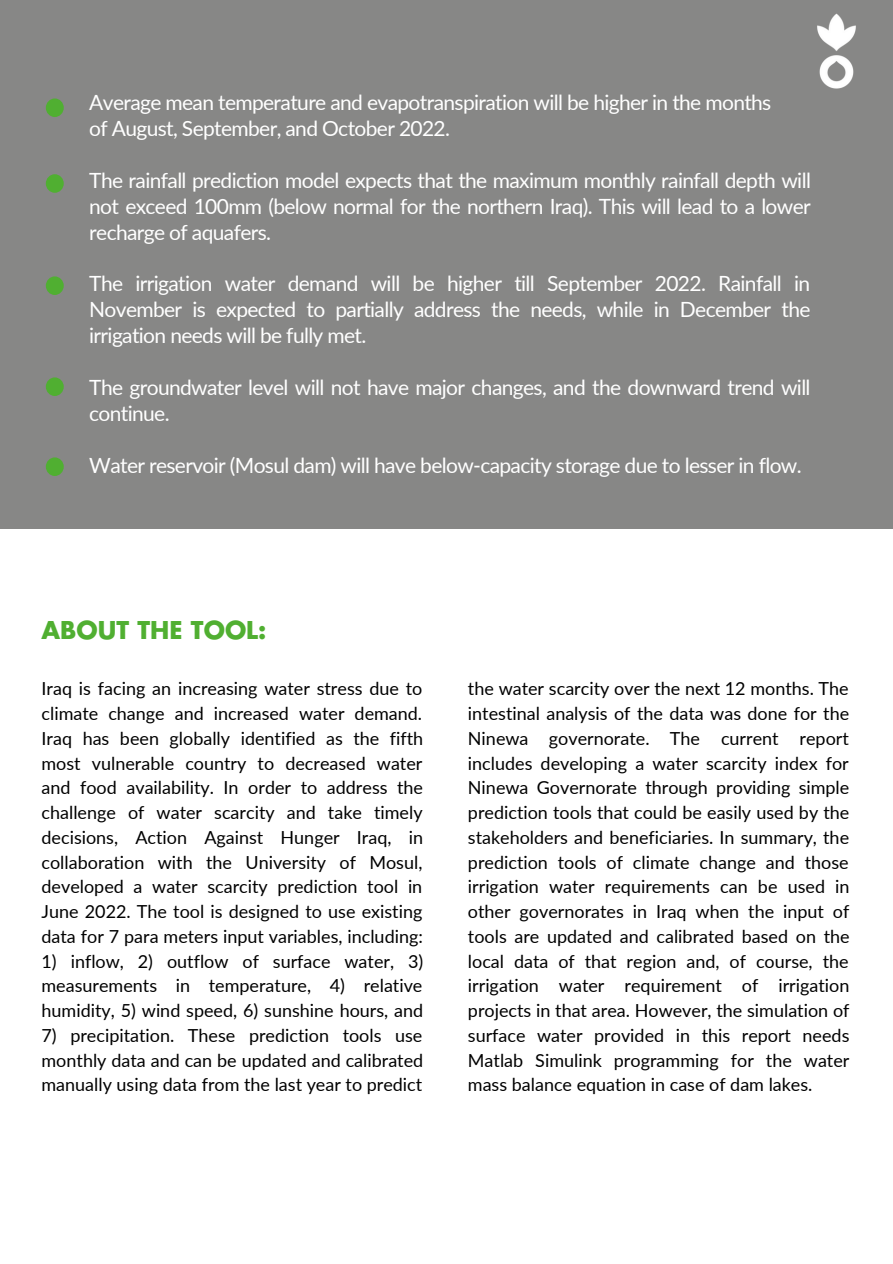
<style>
.page{position:relative;width:893px;height:1264px;background:#fff}
.page>*{position:absolute;margin:0;border:0;box-sizing:border-box;transform-origin:0 0}
.t1{font:700 24px "Futura LT Pro";color:#50af31}
.t2{font:21px/25.8px "Lato";letter-spacing:-.03em;color:#fff}
.t3{font:18px/24.8px "Lato";color:#000;text-align:justify}
</style>
<div class="page">
<div style="left:0;top:0;width:892px;height:528px;background:#878786"></div>
<img style="left:817px;top:13px;width:39px;height:76px">
<svg style="left:46px;top:98px;width:18px;height:19px"></svg>
<svg style="left:46px;top:174px;width:18px;height:19px"></svg>
<svg style="left:46px;top:276px;width:18px;height:19px"></svg>
<svg style="left:46px;top:377px;width:18px;height:19px"></svg>
<svg style="left:46px;top:457px;width:18px;height:19px"></svg>
<p class="t2" style="left:89px;top:89px;width:683px">Average mean temperature and evapotranspiration will be higher in the months of August, September, and October 2022.</p>
<p class="t2" style="left:89px;top:167px;width:723px;text-align:justify">The rainfall prediction model expects that the maximum monthly rainfall depth will not exceed 100mm (below normal for the northern Iraq). This will lead to a lower recharge of aquafers.</p>
<p class="t2" style="left:89px;top:270px;width:722px;text-align:justify">The irrigation water demand will be higher till September 2022. Rainfall in November is expected to partially address the needs, while in December the irrigation needs will be fully met.</p>
<p class="t2" style="left:89px;top:374px;width:722px">The groundwater level will not have major changes, and the downward trend will continue.</p>
<p class="t2" style="left:89px;top:451px;width:714px">Water reservoir (Mosul dam) will have below-capacity storage due to lesser in flow.</p>
<h1 class="t1" style="left:42px;top:618px;width:226px">ABOUT THE TOOL:</h1>
<p class="t3" style="left:42px;top:676px;width:383px">Iraq is facing an increasing water stress due to climate change and increased water demand.<br>Iraq has been globally identified as the fifth most vulnerable country to decreased water and food availability. In order to address the challenge of water scarcity and take timely decisions, Action Against Hunger Iraq, in collaboration with the University of Mosul, developed a water scarcity prediction tool in June 2022. The tool is designed to use existing data for 7 para meters input variables, including:</p>
<p class="t3" style="left:42px;top:948px;width:383px">1) inflow, 2) outflow of surface water, 3) measurements in temperature, 4) relative humidity, 5) wind speed, 6) sunshine hours, and</p>
<p class="t3" style="left:42px;top:1022px;width:383px">7) precipitation. These prediction tools use monthly data and can be updated and calibrated manually using data from the last year to predict</p>
<p class="t3" style="left:468px;top:676px;width:383px">the water scarcity over the next 12 months. The intestinal analysis of the data was done for the Ninewa governorate. The current report includes developing a water scarcity index for Ninewa Governorate through providing simple prediction tools that could be easily used by the stakeholders and beneficiaries. In summary, the prediction tools of climate change and those irrigation water requirements can be used in other governorates in Iraq when the input of tools are updated and calibrated based on the local data of that region and, of course, the irrigation water requirement of irrigation projects in that area. However, the simulation of surface water provided in this report needs Matlab Simulink programming for the water mass balance equation in case of dam lakes.</p>
</div>
